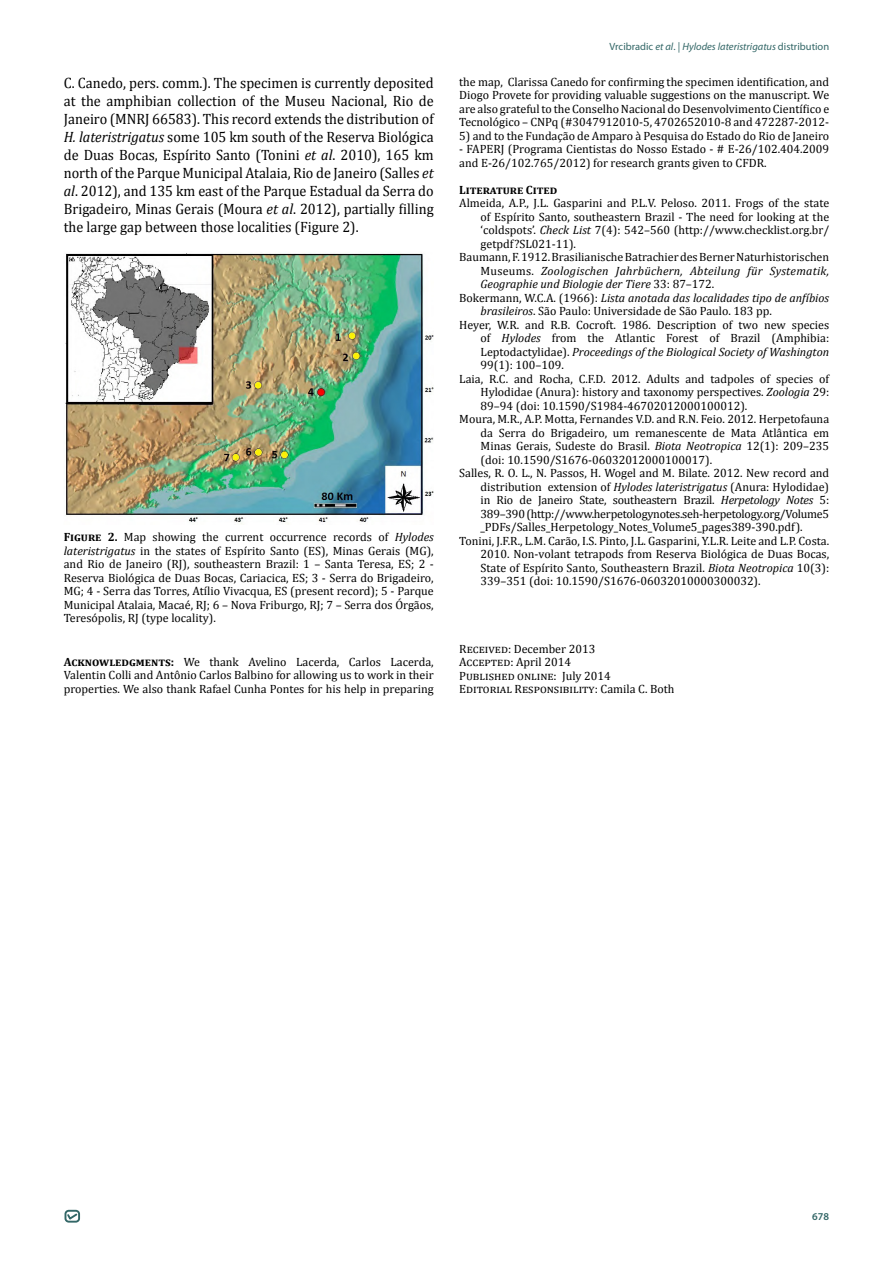
<style>
.page{position:relative;width:893px;height:1263px;background:#fff}
.page>*{position:absolute;margin:0;border:0;box-sizing:border-box;transform-origin:0 0}
.t1{font:15px/18px "Cambria";color:#000;text-align:justify;scale:.95 1}
.t2{font:12px/13.5px "Cambria";color:#000;text-align:justify}
.t3{font:italic 12px "Cambria";color:#000}
.t4{font:12px "Cambria";letter-spacing:-.02em;color:#000}
.t5{font:italic 12px "Cambria";letter-spacing:.02em;color:#000}
.t6{font:700 12px "Cambria";color:#000}
.t7{font:italic 10.5px "Myriad Pro";color:#336767}
.t8{font:600 10.5px "Myriad Pro";color:#336767}
.s1{font-style:normal}
.s2{font-style:italic}
.s3{font-weight:700}
</style>
<div class="page">
<div style="left:65px;top:1210px;width:15px;height:12px;border:2px solid #336767;border-radius:3px"></div>
<svg style="left:66px;top:1212px;width:13px;height:9px"></svg>
<img style="left:65px;top:253px;width:369px;height:271px">
<p class="t7" style="left:610px;top:40px;width:221px"><span class="s1">Vrcibradic</span> et al<span class="s1">. |</span> Hylodes lateristrigatus <span class="s1">distribution</span></p>
<p class="t1" style="left:64px;top:74px;width:391px">C. Canedo, pers. comm.). The specimen is currently deposited at the amphibian collection of the Museu Nacional, Rio de Janeiro (MNRJ 66583). This record extends the distribution of <span class="s2">H. lateristrigatus</span> some 105 km south of the Reserva Biológica de Duas Bocas, Espírito Santo (Tonini <span class="s2">et al</span>. 2010), 165 km north of the Parque Municipal Atalaia, Rio de Janeiro (Salles <span class="s2">et al</span>. 2012), and 135 km east of the Parque Estadual da Serra do Brigadeiro, Minas Gerais (Moura <span class="s2">et al</span>. 2012), partially filling the large gap between those localities (Figure 2).</p>
<p class="t2" style="left:459px;top:75px;width:371px">the map, Clarissa Canedo for confirming the specimen identification, and Diogo Provete for providing valuable suggestions on the manuscript. We are also grateful to the Conselho Nacional do Desenvolvimento Científico e Tecnológico – CNPq (#3047912010-5, 4702652010-8 and 472287-2012-</p>
<p class="t2" style="left:459px;top:129px;width:371px">5) and to the Fundação de Amparo à Pesquisa do Estado do Rio de Janeiro</p>
<p class="t2" style="left:459px;top:142px;width:371px">- FAPERJ (Programa Cientistas do Nosso Estado - # E-26/102.404.2009 and E-26/102.765/2012) for research grants given to CFDR.</p>
<p class="t6" style="left:459px;top:181px;width:100px">Literature Cited</p>
<p class="t2" style="left:459px;top:196px;width:371px">Almeida, A.P., J.L. Gasparini and P.L.V. Peloso. 2011. Frogs of the state</p>
<p class="t2" style="left:481px;top:210px;width:350px">of Espírito Santo, southeastern Brazil - The need for looking at the</p>
<p class="t2" style="left:481px;top:223px;width:350px">‘coldspots’. <span class="s2">Check List</span> 7(4): 542–560 (http://www.checklist.org.br/</p>
<p class="t2" style="left:481px;top:237px;width:97px">getpdf?SL021-11).</p>
<p class="t2" style="left:459px;top:250px;width:371px">Baumann, F. 1912. Brasilianische Batrachier des Berner Naturhistorischen</p>
<p class="t5" style="left:481px;top:262px;width:350px"><span class="s1">Museums.</span> Zoologischen Jahrbüchern, Abteilung für Systematik,</p>
<p class="t3" style="left:481px;top:276px;width:235px">Geographie und Biologie der Tiere <span class="s1">33: 87–172.</span></p>
<p class="t3" style="left:459px;top:289px;width:371px"><span class="s1">Bokermann, W.C.A. (1966):</span> Lista anotada das localidades tipo de anfíbios</p>
<p class="t2" style="left:481px;top:304px;width:293px"><span class="s2">brasileiros</span>. São Paulo: Universidade de São Paulo. 183 pp.</p>
<p class="t2" style="left:459px;top:318px;width:371px">Heyer, W.R. and R.B. Cocroft. 1986. Description of two new species</p>
<p class="t2" style="left:481px;top:331px;width:350px">of <span class="s2">Hylodes</span> from the Atlantic Forest of Brazil (Amphibia:</p>
<p class="t3" style="left:481px;top:343px;width:350px"><span class="s1">Leptodactylidae).</span> Proceedings of the Biological Society of Washington</p>
<p class="t2" style="left:481px;top:358px;width:85px">99(1): 100–109.</p>
<p class="t2" style="left:459px;top:372px;width:371px">Laia, R.C. and Rocha, C.F.D. 2012. Adults and tadpoles of species of</p>
<p class="t2" style="left:481px;top:385px;width:350px">Hylodidae (Anura): history and taxonomy perspectives. <span class="s2">Zoologia</span> 29:</p>
<p class="t2" style="left:481px;top:399px;width:268px">89–94 (doi: 10.1590/S1984-46702012000100012).</p>
<p class="t2" style="left:459px;top:412px;width:371px">Moura, M.R., A.P. Motta, Fernandes V.D. and R.N. Feio. 2012. Herpetofauna</p>
<p class="t2" style="left:481px;top:426px;width:350px">da Serra do Brigadeiro, um remanescente de Mata Atlântica em</p>
<p class="t2" style="left:481px;top:439px;width:350px">Minas Gerais, Sudeste do Brasil. <span class="s2">Biota Neotropica</span> 12(1): 209–235</p>
<p class="t2" style="left:481px;top:453px;width:233px">(doi: 10.1590/S1676-06032012000100017).</p>
<p class="t2" style="left:459px;top:466px;width:371px">Salles, R. O. L., N. Passos, H. Wogel and M. Bilate. 2012. New record and</p>
<p class="t2" style="left:481px;top:480px;width:350px">distribution extension of <span class="s2">Hylodes lateristrigatus</span> (Anura: Hylodidae)</p>
<p class="t4" style="left:481px;top:493px;width:350px">in Rio de Janeiro State, southeastern Brazil. <span class="s2">Herpetology Notes</span> 5:</p>
<p class="t4" style="left:481px;top:507px;width:350px">389–390 (http://www.herpetologynotes.seh-herpetology.org/Volume5</p>
<p class="t2" style="left:481px;top:520px;width:324px">_PDFs/Salles_Herpetology_Notes_Volume5_pages389-390.pdf).</p>
<p class="t2" style="left:459px;top:534px;width:371px">Tonini, J.F.R., L.M. Carão, I.S. Pinto, J.L. Gasparini, Y.L.R. Leite and L.P. Costa.</p>
<p class="t2" style="left:481px;top:547px;width:350px">2010. Non-volant tetrapods from Reserva Biológica de Duas Bocas,</p>
<p class="t2" style="left:481px;top:561px;width:350px">State of Espírito Santo, Southeastern Brazil. <span class="s2">Biota Neotropica</span> 10(3):</p>
<p class="t2" style="left:481px;top:574px;width:282px">339–351 (doi: 10.1590/S1676-06032010000300032).</p>
<p class="t2" style="left:64px;top:530px;width:371px"><span class="s3">Figure 2.</span> Map showing the current occurrence records of <span class="s2">Hylodes lateristrigatus</span> in the states of Espírito Santo (ES), Minas Gerais (MG), and Rio de Janeiro (RJ), southeastern Brazil: 1 – Santa Teresa, ES; 2 - Reserva Biológica de Duas Bocas, Cariacica, ES; 3 - Serra do Brigadeiro, MG; 4 - Serra das Torres, Atílio Vivacqua, ES (present record); 5 - Parque Municipal Atalaia, Macaé, RJ; 6 – Nova Friburgo, RJ; 7 – Serra dos Órgãos, Teresópolis, RJ (type locality).</p>
<p class="t2" style="left:64px;top:655px;width:371px"><span class="s3">Acknowledgments:</span> We thank Avelino Lacerda, Carlos Lacerda, Valentin Colli and Antônio Carlos Balbino for allowing us to work in their properties. We also thank Rafael Cunha Pontes for his help in preparing</p>
<p class="t2" style="left:459px;top:642px;width:217px;text-align:left">Received: December 2013<br>Accepted: April 2014<br>Published online: July 2014<br>Editorial Responsibility: Camila C. Both</p>
<p class="t8" style="left:812px;top:1209px;width:18px">678</p>
</div>
